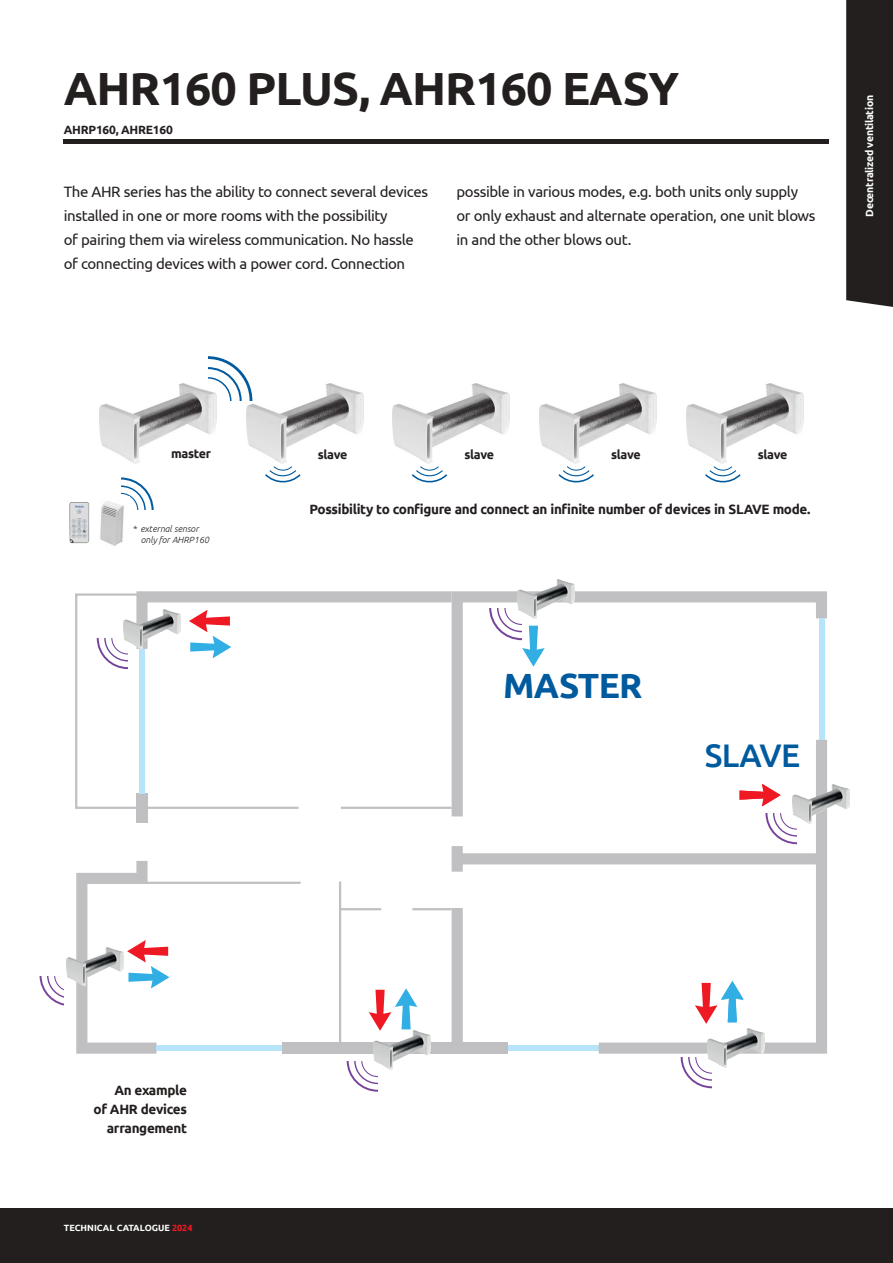
<style>
.page{position:relative;width:893px;height:1263px;background:#fff}
.page>*{position:absolute;margin:0;border:0;box-sizing:border-box;transform-origin:0 0}
.t1{font:700 46.5px "Ubuntu";letter-spacing:-.02em;color:#241f1f}
.t2{font:700 34.95px "Ubuntu";letter-spacing:-.02em;color:#005a9e}
.t3{font:500 32.7px "Ubuntu";letter-spacing:-.02em;color:#005a9e}
.t4{font:15px/24px "Ubuntu";letter-spacing:-.025em;color:#241f1f}
.t5{font:700 13.5px/19.2px "Ubuntu";letter-spacing:-.025em;color:#241f1f;text-align:right}
.t6{font:700 12.45px "Ubuntu";letter-spacing:-.025em;color:#241f1f}
.t7{font:700 12px "Ubuntu";letter-spacing:-.02em;color:#241f1f}
.t8{font:700 10.5px "Ubuntu";letter-spacing:-.025em;color:#fff}
.t9{font:italic 300 9px/10.8px "Ubuntu";color:#241f1f}
.t10{font:700 9px "Ubuntu";color:#fff}
.s1{color:#ef1923}
</style>
<div class="page">
<div style="left:0;top:1208px;width:893px;height:55px;background:#241f1f"></div>
<div style="left:846px;top:0;width:47px;height:307px;background:#241f1f"></div>
<div style="left:452px;top:846px;width:11px;height:26px;background:#c0bfc1"></div>
<div style="left:457px;top:853px;width:364px;height:11px;background:#c0bfc1"></div>
<div style="left:452px;top:908px;width:11px;height:140px;background:#c0bfc1"></div>
<svg style="left:75px;top:593px;width:379px;height:449px"></svg>
<div style="left:508px;top:1045px;width:91px;height:6px;background:#b6e5fa"></div>
<svg style="left:452px;top:591px;width:375px;height:225px"></svg>
<svg style="left:599px;top:740px;width:228px;height:314px"></svg>
<div style="left:819px;top:618px;width:5px;height:122px;background:#b6e5fa"></div>
<svg style="left:76px;top:861px;width:93px;height:193px"></svg>
<div style="left:282px;top:1042px;width:226px;height:12px;background:#c0bfc1"></div>
<div style="left:157px;top:1045px;width:125px;height:6px;background:#b6e5fa"></div>
<svg style="left:136px;top:591px;width:316px;height:67px"></svg>
<div style="left:136px;top:793px;width:12px;height:30px;background:#c0bfc1"></div>
<div style="left:139px;top:649px;width:6px;height:144px;background:#b6e5fa"></div>
<img style="left:123px;top:610px;width:57px;height:39px">
<svg style="left:97px;top:639px;width:31px;height:30px"></svg>
<img style="left:517px;top:579px;width:57px;height:39px">
<svg style="left:489px;top:609px;width:56px;height:58px"></svg>
<svg style="left:739px;top:784px;width:42px;height:22px"></svg>
<img style="left:792px;top:785px;width:57px;height:39px">
<svg style="left:765px;top:814px;width:32px;height:30px"></svg>
<svg style="left:695px;top:981px;width:49px;height:43px"></svg>
<img style="left:707px;top:1029px;width:57px;height:39px">
<svg style="left:681px;top:1058px;width:31px;height:30px"></svg>
<svg style="left:369px;top:988px;width:48px;height:43px"></svg>
<img style="left:373px;top:1030px;width:57px;height:39px">
<svg style="left:347px;top:1061px;width:31px;height:31px"></svg>
<img style="left:66px;top:947px;width:57px;height:39px">
<svg style="left:40px;top:976px;width:24px;height:30px"></svg>
<img style="left:100px;top:383px;width:117px;height:80px">
<img style="left:246px;top:383px;width:117px;height:74px">
<svg style="left:265px;top:457px;width:36px;height:26px"></svg>
<svg style="left:208px;top:356px;width:44px;height:44px"></svg>
<img style="left:393px;top:383px;width:117px;height:74px">
<svg style="left:411px;top:457px;width:37px;height:26px"></svg>
<img style="left:540px;top:383px;width:117px;height:74px">
<svg style="left:558px;top:457px;width:36px;height:26px"></svg>
<img style="left:686px;top:383px;width:117px;height:74px">
<svg style="left:705px;top:457px;width:36px;height:26px"></svg>
<svg style="left:121px;top:477px;width:33px;height:33px"></svg>
<img style="left:69px;top:502px;width:21px;height:42px">
<img style="left:100px;top:496px;width:30px;height:50px">
<hr style="left:64px;top:139px;width:765px;height:4px;background:#241f1f">
<h1 class="t1" style="left:64px;top:60px;width:617px">AHR160 PLUS, AHR160 EASY</h1>
<p class="t7" style="left:64px;top:123px;width:111px">AHRP160, AHRE160</p>
<p class="t4" style="left:64px;top:179px;width:366px">The AHR series has the ability to connect several devices installed in one or more rooms with the possibility<br>of pairing them via wireless communication. No hassle of connecting devices with a power cord. Connection</p>
<p class="t4" style="left:456px;top:179px;width:361px">possible in various modes, e.g. both units only supply or only exhaust and alternate operation, one unit blows in and the other blows out.</p>
<p class="t8" style="left:863px;top:217px;width:123px;rotate:-90deg">Decentralized ventilation</p>
<p class="t6" style="left:171px;top:445px;width:41px">master</p>
<p class="t6" style="left:318px;top:447px;width:31px">slave</p>
<p class="t6" style="left:464px;top:447px;width:31px">slave</p>
<p class="t6" style="left:611px;top:447px;width:31px">slave</p>
<p class="t6" style="left:758px;top:447px;width:31px">slave</p>
<p class="t9" style="left:141px;top:523px;width:70px;text-indent:-8px">* external sensor only for AHRP160</p>
<p class="t5" style="left:309px;top:499px;width:503px">Possibility to configure and connect an infinite number of devices in SLAVE mode.</p>
<h2 class="t2" style="left:503px;top:664px;width:141px">MASTER</h2>
<h3 class="t3" style="left:705px;top:734px;width:97px">SLAVE</h3>
<p class="t5" style="left:94px;top:1080px;width:95px">An example<br>of AHR devices arrangement</p>
<p class="t10" style="left:64px;top:1222px;width:130px">TECHNICAL CATALOGUE <span class="s1">2024</span></p>
</div>
